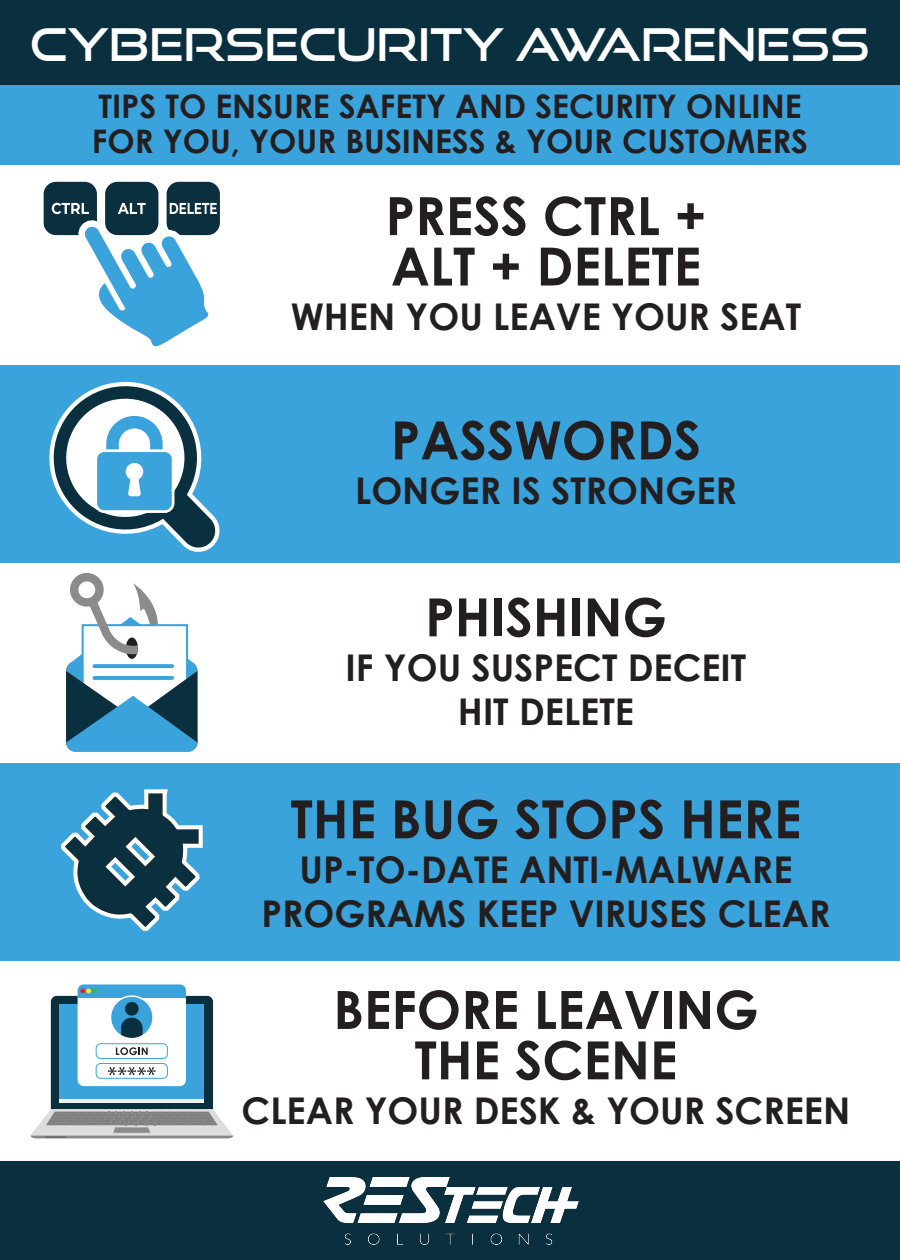
<style>
.page{position:relative;width:900px;height:1260px;background:#fff}
.page>*{position:absolute;margin:0;border:0;box-sizing:border-box;transform-origin:0 0}
.t1{font:700 52.75px/50.5px "Century Gothic";color:#231f20}
.t2{font:45px "Good Times Rg";color:#fff}
.t3{font:700 36.75px/44.2px "Century Gothic";color:#231f20;text-align:center}
.t4{font:700 32.5px/35px "Century Gothic";color:#231f20}
</style>
<div class="page">
<div style="left:0;top:81px;width:900px;height:86px;background:#3ba3db"></div>
<div style="left:0;top:1159px;width:900px;height:101px;background:#0a2f3e"></div>
<div style="left:0;top:365px;width:900px;height:199px;background:#3ba3db"></div>
<div style="left:0;top:763px;width:900px;height:199px;background:#3ba3db"></div>
<div style="left:0;top:0;width:900px;height:85px;background:#0a2f3e"></div>
<div style="left:0;top:166px;width:900px;height:199px;background:#fff"></div>
<div style="left:0;top:962px;width:900px;height:199px;background:#fff"></div>
<div style="left:44px;top:182px;width:53px;height:53px;background:#0a2f3e;border-radius:12px"></div>
<div style="left:105px;top:182px;width:53px;height:53px;background:#0a2f3e;border-radius:12px"></div>
<div style="left:167px;top:182px;width:53px;height:53px;background:#0a2f3e;border-radius:12px"></div>
<svg style="left:52px;top:203px;width:168px;height:144px"></svg>
<svg style="left:61px;top:789px;width:142px;height:142px"></svg>
<svg style="left:66px;top:573px;width:132px;height:179px"></svg>
<svg style="left:30px;top:984px;width:203px;height:154px"></svg>
<svg style="left:49px;top:381px;width:171px;height:171px"></svg>
<img style="left:323px;top:1178px;width:255px;height:67px">
<p class="t2" style="left:30px;top:17px;width:841px">CYBERSECURITY AWARENESS</p>
<p class="t4" style="left:92px;top:88px;width:718px">TIPS TO ENSURE SAFETY AND SECURITY ONLINE<br>FOR YOU, YOUR BUSINESS &amp; YOUR CUSTOMERS</p>
<h1 class="t1" style="left:386px;top:189px;width:322px">PRESS CTRL +<br>ALT + DELETE</h1>
<p class="t3" style="left:291px;top:293px;width:512px">WHEN YOU LEAVE YOUR SEAT</p>
<h1 class="t1" style="left:391px;top:414px;width:312px">PASSWORDS</h1>
<p class="t3" style="left:355px;top:467px;width:383px">LONGER IS STRONGER</p>
<h1 class="t1" style="left:425px;top:591px;width:243px">PHISHING</h1>
<p class="t3" style="left:346px;top:644px;width:402px">IF YOU SUSPECT DECEIT<br>HIT DELETE</p>
<h1 class="t1" style="left:291px;top:793px;width:512px">THE BUG STOPS HERE</h1>
<p class="t3" style="left:262px;top:846px;width:570px">UP-TO-DATE ANTI-MALWARE<br>PROGRAMS KEEP VIRUSES CLEAR</p>
<h1 class="t1" style="left:333px;top:983px;width:427px;text-align:center">BEFORE LEAVING<br>THE SCENE</h1>
<p class="t3" style="left:242px;top:1087px;width:610px">CLEAR YOUR DESK &amp; YOUR SCREEN</p>
</div>
